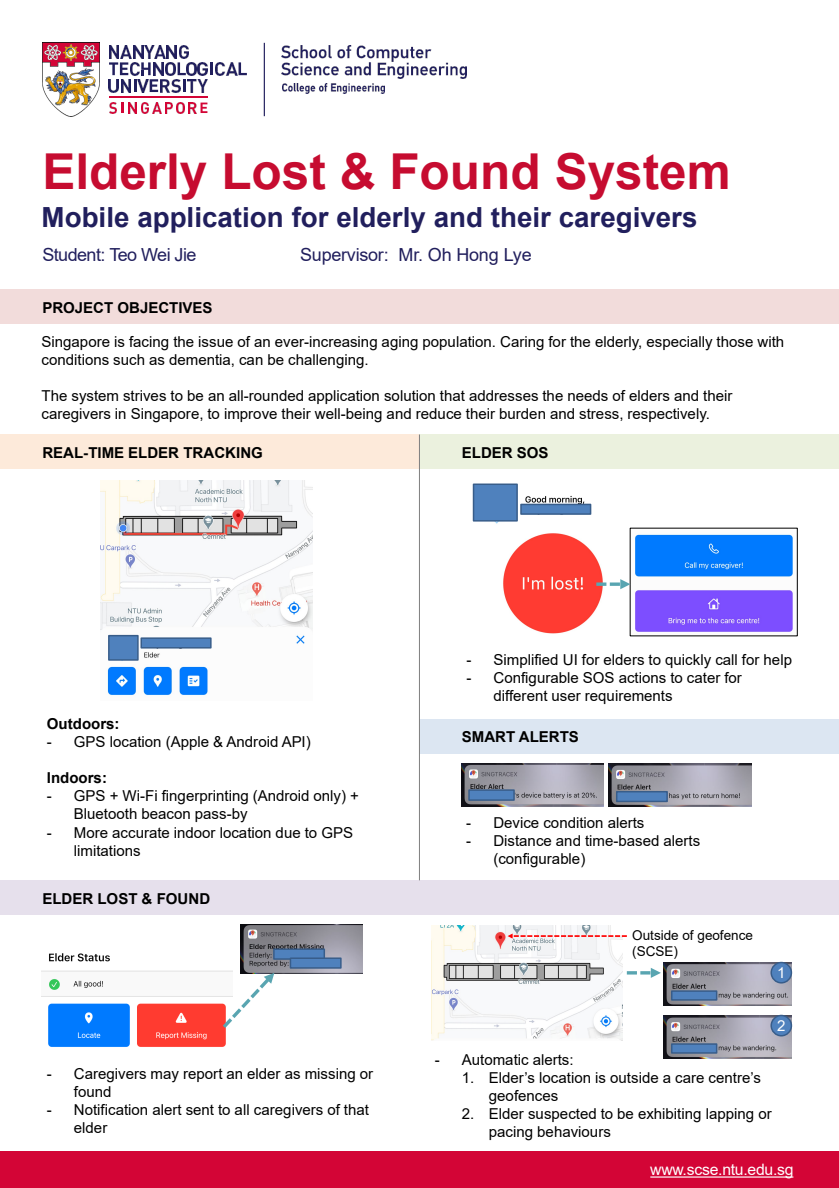
<style>
.page{position:relative;width:839px;height:1188px;background:#fff}
.page>*{position:absolute;margin:0;border:0;box-sizing:border-box;transform-origin:0 0}
.t1{font:700 49.5px "Arial";color:#c60c30}
.t2{font:700 27.75px "Arial";color:#211f5d}
.t3{font:18px "Arial";letter-spacing:-.015em;color:#211f5d}
.t4{font:15.75px "Arial";letter-spacing:-.015em;color:#fff}
.t5{font:15px/18px "Arial";color:#000}
.t6{font:700 15px "Arial";color:#000}
.t7{font:15px "Arial";color:#fff}
.t8{font:13.5px "Arial";color:#000}
</style>
<div class="page">
<img style="left:42px;top:43px;width:57px;height:73px">
<img style="left:216px;top:62px;width:21px;height:13px">
<svg style="left:238px;top:62px;width:9px;height:13px"></svg>
<svg style="left:109px;top:45px;width:104px;height:47px"></svg>
<img style="left:187px;top:79px;width:20px;height:13px">
<hr style="left:109px;top:97px;width:98px;height:1px;background:#d30536">
<svg style="left:109px;top:102px;width:98px;height:11px"></svg>
<img style="left:282px;top:83px;width:103px;height:10px">
<img style="left:282px;top:45px;width:185px;height:34px">
<hr style="left:264px;top:43px;width:1px;height:73px;background:#211f5d">
<div style="left:0;top:1151px;width:839px;height:36px;background:#d30536"></div>
<svg style="left:650px;top:1176px;width:143px;height:1px"></svg>
<div style="left:0;top:289px;width:839px;height:35px;background:#f2dcdb"></div>
<div style="left:0;top:434px;width:419px;height:35px;background:#fdeada"></div>
<div style="left:419px;top:434px;width:420px;height:35px;background:#ebf1de"></div>
<img style="left:100px;top:481px;width:213px;height:214px">
<div style="left:0;top:880px;width:839px;height:34px;background:#e6e0ec"></div>
<img style="left:472px;top:484px;width:173px;height:153px">
<div style="left:473px;top:483px;width:45px;height:38px;background:#4f81bd;border:2px solid #385d8a"></div>
<div style="left:520px;top:503px;width:71px;height:12px;background:#4f81bd;border:2px solid #385d8a"></div>
<img style="left:632px;top:530px;width:161px;height:104px">
<svg style="left:596px;top:579px;width:34px;height:10px"></svg>
<div style="left:108px;top:635px;width:31px;height:25px;background:#4f81bd;border:2px solid #385d8a"></div>
<div style="left:140px;top:637px;width:71px;height:11px;background:#4f81bd;border:2px solid #385d8a"></div>
<img style="left:461px;top:763px;width:143px;height:43px">
<img style="left:608px;top:763px;width:143px;height:43px">
<div style="left:419px;top:719px;width:420px;height:34px;background:#dce6f2"></div>
<hr style="left:419px;top:434px;width:1px;height:446px;background:#7f7f7f">
<img style="left:41px;top:953px;width:192px;height:94px">
<img style="left:240px;top:924px;width:122px;height:49px">
<svg style="left:219px;top:972px;width:55px;height:59px"></svg>
<img style="left:431px;top:925px;width:191px;height:115px">
<svg style="left:507px;top:933px;width:120px;height:5px"></svg>
<img style="left:663px;top:962px;width:128px;height:43px">
<div style="left:771px;top:962px;width:20px;height:20px;background:#4f81bd;border-radius:50%"></div>
<div style="left:770px;top:961px;width:22px;height:22px;border:2px solid #385d8a;border-radius:50%"></div>
<svg style="left:626px;top:968px;width:35px;height:9px"></svg>
<img style="left:663px;top:1015px;width:128px;height:43px">
<div style="left:771px;top:1015px;width:20px;height:20px;background:#4f81bd;border-radius:50%"></div>
<div style="left:770px;top:1014px;width:22px;height:22px;border:2px solid #385d8a;border-radius:50%"></div>
<div style="left:468px;top:789px;width:47px;height:11px;background:#4f81bd;border:2px solid #385d8a"></div>
<div style="left:616px;top:790px;width:52px;height:12px;background:#4f81bd;border:2px solid #385d8a"></div>
<div style="left:273px;top:948px;width:52px;height:11px;background:#4f81bd;border:2px solid #385d8a"></div>
<div style="left:290px;top:957px;width:51px;height:11px;background:#4f81bd;border:2px solid #385d8a"></div>
<div style="left:671px;top:990px;width:46px;height:10px;background:#4f81bd;border:2px solid #385d8a"></div>
<div style="left:671px;top:1043px;width:46px;height:10px;background:#4f81bd;border:2px solid #385d8a"></div>
<h2 class="t1" style="left:42px;top:137px;width:690px">Elderly Lost &amp; Found System</h2>
<p class="t2" style="left:42px;top:197px;width:657px">Mobile application for elderly and their caregivers</p>
<p class="t3" style="left:42px;top:242px;width:156px">Student: Teo Wei Jie</p>
<p class="t3" style="left:300px;top:242px;width:233px">Supervisor: Mr. Oh Hong Lye</p>
<p class="t6" style="left:42px;top:297px;width:172px">PROJECT OBJECTIVES</p>
<p class="t5" style="left:41px;top:332px;width:744px">Singapore is facing the issue of an ever-increasing aging population. Caring for the elderly, especially those with conditions such as dementia, can be challenging.</p>
<p class="t5" style="left:41px;top:386px;width:692px">The system strives to be an all-rounded application solution that addresses the needs of elders and their caregivers in Singapore, to improve their well-being and reduce their burden and stress, respectively.</p>
<p class="t6" style="left:42px;top:442px;width:222px">REAL-TIME ELDER TRACKING</p>
<p class="t6" style="left:462px;top:442px;width:88px">ELDER SOS</p>
<p class="t6" style="left:47px;top:713px;width:74px">Outdoors:</p>
<p class="t5" style="left:47px;top:733px;width:265px">- GPS location (Apple &amp; Android API)</p>
<p class="t6" style="left:47px;top:767px;width:62px">Indoors:</p>
<p class="t5" style="left:74px;top:787px;width:287px;text-indent:-27px">- GPS + Wi-Fi fingerprinting (Android only) +<br>Bluetooth beacon pass-by</p>
<p class="t5" style="left:74px;top:823px;width:281px;text-indent:-27px">- More accurate indoor location due to GPS limitations</p>
<p class="t6" style="left:42px;top:887px;width:169px">ELDER LOST &amp; FOUND</p>
<p class="t5" style="left:74px;top:1064px;width:301px;text-indent:-27px">- Caregivers may report an elder as missing or found</p>
<p class="t5" style="left:74px;top:1100px;width:296px;text-indent:-27px">- Notification alert sent to all caregivers of that elder</p>
<p class="t5" style="left:466px;top:650px;width:327px">- Simplified UI for elders to quickly call for help</p>
<p class="t5" style="left:493px;top:668px;width:250px;text-indent:-27px">- Configurable SOS actions to cater for different user requirements</p>
<p class="t6" style="left:462px;top:726px;width:119px">SMART ALERTS</p>
<p class="t5" style="left:466px;top:813px;width:180px">- Device condition alerts</p>
<p class="t5" style="left:493px;top:831px;width:208px;text-indent:-27px">- Distance and time-based alerts (configurable)</p>
<p class="t8" style="left:632px;top:926px;width:122px">Outside of geofence</p>
<p class="t8" style="left:632px;top:942px;width:47px">(SCSE)</p>
<p class="t7" style="left:777px;top:962px;width:10px">1</p>
<p class="t7" style="left:777px;top:1015px;width:10px">2</p>
<p class="t5" style="left:435px;top:1050px;width:140px">- Automatic alerts:</p>
<p class="t5" style="left:489px;top:1068px;width:273px;text-indent:-27px">1. Elder’s location is outside a care centre’s geofences</p>
<p class="t5" style="left:489px;top:1104px;width:284px;text-indent:-27px">2. Elder suspected to be exhibiting lapping or pacing behaviours</p>
<p class="t4" style="left:650px;top:1158px;width:145px">www.scse.ntu.edu.sg</p>
</div>
